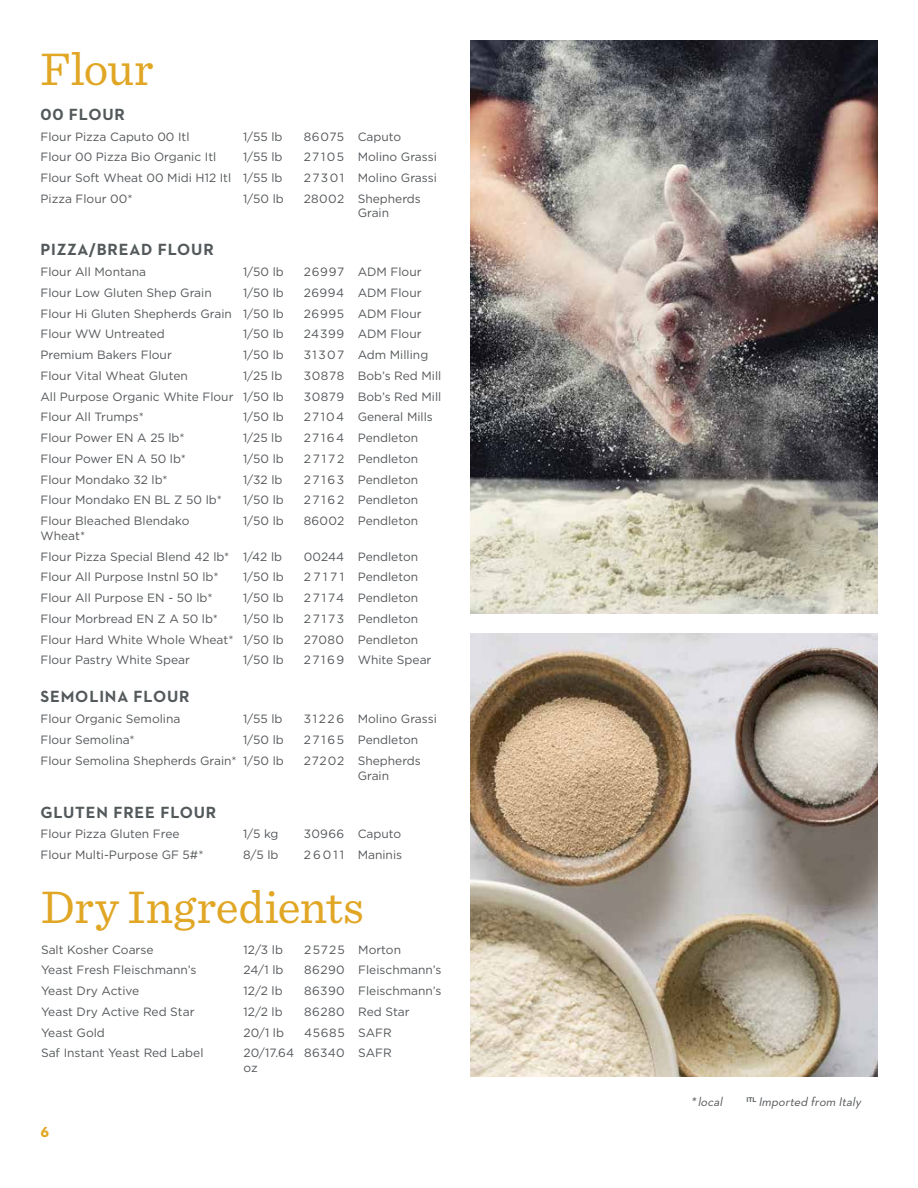
<style>
.page{position:relative;width:918px;height:1188px;background:#fff}
.page>*{position:absolute;margin:0;border:0;box-sizing:border-box;transform-origin:0 0}
.t1{font:48px "Sentinel";color:#e0a624}
.t2{font:700 16.5px "Neutraface 2 Text";letter-spacing:.05em;color:#53595b}
.t3{font:700 16.5px "Neutraface 2 Text";color:#e0a624}
.t4{font:italic 12.75px "Neutraface 2 Text";color:#54575a}
.t5{font:12px/14.4px "Gotham";color:#54575a}
.t6{font:12px "Gotham";letter-spacing:.05em;color:#54575a}
</style>
<div class="page">
<img style="left:470px;top:40px;width:408px;height:573px">
<img style="left:470px;top:633px;width:408px;height:443px">
<h1 class="t1" style="left:40px;top:33px;width:115px">Flour</h1>
<h2 class="t2" style="left:40px;top:104px;width:86px">00 FLOUR</h2>
<p class="t5" style="left:40px;top:129px;width:151px">Flour Pizza Caputo 00 Itl</p>
<p class="t5" style="left:243px;top:129px;width:41px">1/55 lb</p>
<p class="t5" style="left:304px;top:129px;width:99px">86075 Caputo</p>
<p class="t5" style="left:40px;top:150px;width:177px">Flour 00 Pizza Bio Organic Itl</p>
<p class="t5" style="left:243px;top:150px;width:41px">1/55 lb</p>
<p class="t5" style="left:304px;top:150px;width:135px">27105 Molino Grassi</p>
<p class="t5" style="left:40px;top:170px;width:244px">Flour Soft Wheat 00 Midi H12 Itl 1/55 lb</p>
<p class="t5" style="left:304px;top:170px;width:135px">27301 Molino Grassi</p>
<p class="t5" style="left:40px;top:191px;width:94px">Pizza Flour 00*</p>
<p class="t5" style="left:243px;top:191px;width:42px">1/50 lb</p>
<p class="t5" style="left:358px;top:191px;width:65px;text-indent:-54px">28002 Shepherds<br>Grain</p>
<h2 class="t2" style="left:40px;top:239px;width:175px">PIZZA/BREAD FLOUR</h2>
<p class="t5" style="left:40px;top:264px;width:107px">Flour All Montana</p>
<p class="t5" style="left:243px;top:264px;width:42px">1/50 lb</p>
<p class="t5" style="left:304px;top:264px;width:119px">26997 ADM Flour</p>
<p class="t5" style="left:40px;top:285px;width:173px">Flour Low Gluten Shep Grain</p>
<p class="t5" style="left:243px;top:285px;width:42px">1/50 lb</p>
<p class="t5" style="left:304px;top:285px;width:119px">26994 ADM Flour</p>
<p class="t5" style="left:40px;top:306px;width:245px">Flour Hi Gluten Shepherds Grain 1/50 lb</p>
<p class="t5" style="left:304px;top:306px;width:119px">26995 ADM Flour</p>
<p class="t5" style="left:40px;top:327px;width:126px">Flour WW Untreated</p>
<p class="t5" style="left:243px;top:327px;width:42px">1/50 lb</p>
<p class="t5" style="left:304px;top:327px;width:119px">24399 ADM Flour</p>
<p class="t5" style="left:40px;top:347px;width:133px">Premium Bakers Flour</p>
<p class="t5" style="left:243px;top:347px;width:42px">1/50 lb</p>
<p class="t5" style="left:304px;top:347px;width:126px">31307 Adm Milling</p>
<p class="t5" style="left:40px;top:368px;width:149px">Flour Vital Wheat Gluten</p>
<p class="t5" style="left:243px;top:368px;width:41px">1/25 lb</p>
<p class="t5" style="left:304px;top:368px;width:139px">30878 Bob’s Red Mill</p>
<p class="t5" style="left:40px;top:389px;width:245px">All Purpose Organic White Flour 1/50 lb</p>
<p class="t5" style="left:304px;top:389px;width:139px">30879 Bob’s Red Mill</p>
<p class="t5" style="left:40px;top:410px;width:105px">Flour All Trumps*</p>
<p class="t5" style="left:243px;top:410px;width:42px">1/50 lb</p>
<p class="t5" style="left:304px;top:410px;width:131px">27104 General Mills</p>
<p class="t5" style="left:40px;top:430px;width:146px">Flour Power EN A 25 lb*</p>
<p class="t5" style="left:243px;top:430px;width:41px">1/25 lb</p>
<p class="t5" style="left:304px;top:430px;width:116px">27164 Pendleton</p>
<p class="t5" style="left:40px;top:451px;width:147px">Flour Power EN A 50 lb*</p>
<p class="t5" style="left:243px;top:451px;width:42px">1/50 lb</p>
<p class="t5" style="left:304px;top:451px;width:116px">27 1 72 Pendleton</p>
<p class="t5" style="left:40px;top:472px;width:129px">Flour Mondako 32 lb*</p>
<p class="t5" style="left:243px;top:472px;width:41px">1/32 lb</p>
<p class="t5" style="left:304px;top:472px;width:116px">27163 Pendleton</p>
<p class="t5" style="left:40px;top:493px;width:183px">Flour Mondako EN BL Z 50 lb*</p>
<p class="t5" style="left:243px;top:493px;width:42px">1/50 lb</p>
<p class="t5" style="left:304px;top:493px;width:116px">27162 Pendleton</p>
<p class="t5" style="left:40px;top:514px;width:150px">Flour Bleached Blendako<br>Wheat*</p>
<p class="t5" style="left:243px;top:514px;width:42px">1/50 lb</p>
<p class="t5" style="left:304px;top:514px;width:116px">86002 Pendleton</p>
<p class="t5" style="left:40px;top:549px;width:243px">Flour Pizza Special Blend 42 lb* 1/42 lb</p>
<p class="t5" style="left:304px;top:549px;width:116px">00244 Pendleton</p>
<p class="t5" style="left:40px;top:570px;width:180px">Flour All Purpose Instnl 50 lb*</p>
<p class="t5" style="left:243px;top:570px;width:42px">1/50 lb</p>
<p class="t5" style="left:304px;top:570px;width:116px">2 7 1 7 1 Pendleton</p>
<p class="t5" style="left:40px;top:591px;width:173px">Flour All Purpose EN - 50 lb*</p>
<p class="t5" style="left:243px;top:591px;width:42px">1/50 lb</p>
<p class="t5" style="left:304px;top:591px;width:116px">27 1 74 Pendleton</p>
<p class="t5" style="left:40px;top:611px;width:179px">Flour Morbread EN Z A 50 lb*</p>
<p class="t5" style="left:243px;top:611px;width:42px">1/50 lb</p>
<p class="t5" style="left:304px;top:611px;width:116px">27 1 73 Pendleton</p>
<p class="t5" style="left:40px;top:632px;width:245px">Flour Hard White Whole Wheat* 1/50 lb</p>
<p class="t5" style="left:304px;top:632px;width:116px">27080 Pendleton</p>
<p class="t5" style="left:40px;top:653px;width:151px">Flour Pastry White Spear</p>
<p class="t5" style="left:243px;top:653px;width:42px">1/50 lb</p>
<p class="t5" style="left:304px;top:653px;width:129px">27169 White Spear</p>
<h2 class="t2" style="left:40px;top:686px;width:151px">SEMOLINA FLOUR</h2>
<p class="t5" style="left:40px;top:711px;width:141px">Flour Organic Semolina</p>
<p class="t5" style="left:243px;top:711px;width:41px">1/55 lb</p>
<p class="t5" style="left:304px;top:711px;width:135px">31226 Molino Grassi</p>
<p class="t5" style="left:40px;top:732px;width:96px">Flour Semolina*</p>
<p class="t5" style="left:243px;top:732px;width:42px">1/50 lb</p>
<p class="t5" style="left:304px;top:732px;width:116px">27165 Pendleton</p>
<p class="t5" style="left:40px;top:754px;width:245px">Flour Semolina Shepherds Grain* 1/50 lb</p>
<p class="t5" style="left:358px;top:754px;width:65px;text-indent:-54px">27202 Shepherds<br>Grain</p>
<h2 class="t2" style="left:40px;top:801px;width:177px">GLUTEN FREE FLOUR</h2>
<p class="t5" style="left:40px;top:827px;width:141px">Flour Pizza Gluten Free</p>
<p class="t5" style="left:243px;top:827px;width:37px">1/5 kg</p>
<p class="t5" style="left:304px;top:827px;width:99px">30966 Caputo</p>
<p class="t5" style="left:40px;top:847px;width:165px">Flour Multi-Purpose GF 5#*</p>
<p class="t5" style="left:243px;top:847px;width:37px">8/5 lb</p>
<p class="t5" style="left:304px;top:847px;width:100px">2 6 0 1 1 Maninis</p>
<h1 class="t1" style="left:41px;top:871px;width:324px">Dry Ingredients</h1>
<p class="t5" style="left:41px;top:942px;width:114px">Salt Kosher Coarse</p>
<p class="t5" style="left:244px;top:942px;width:41px">12/3 lb</p>
<p class="t5" style="left:304px;top:942px;width:98px">25725 Morton</p>
<p class="t5" style="left:41px;top:963px;width:157px">Yeast Fresh Fleischmann’s</p>
<p class="t5" style="left:244px;top:963px;width:41px">24/1 lb</p>
<p class="t5" style="left:304px;top:963px;width:139px">86290 Fleischmann’s</p>
<p class="t5" style="left:41px;top:983px;width:100px">Yeast Dry Active</p>
<p class="t5" style="left:244px;top:983px;width:41px">12/2 lb</p>
<p class="t5" style="left:304px;top:983px;width:139px">86390 Fleischmann’s</p>
<p class="t5" style="left:41px;top:1004px;width:155px">Yeast Dry Active Red Star</p>
<p class="t5" style="left:244px;top:1004px;width:41px">12/2 lb</p>
<p class="t5" style="left:304px;top:1004px;width:107px">86280 Red Star</p>
<p class="t5" style="left:41px;top:1025px;width:65px">Yeast Gold</p>
<p class="t5" style="left:244px;top:1025px;width:42px">20/1 lb</p>
<p class="t6" style="left:304px;top:1026px;width:89px">45685 SAFR</p>
<p class="t5" style="left:41px;top:1046px;width:164px">Saf Instant Yeast Red Label</p>
<p class="t5" style="left:244px;top:1046px;width:52px">20/17.64 oz</p>
<p class="t5" style="left:304px;top:1046px;width:89px">86340 SAFR</p>
<h2 class="t3" style="left:40px;top:1121px;width:10px">6</h2>
<p class="t4" style="left:691px;top:1094px;width:36px">* local</p>
<p class="t4" style="left:747px;top:1094px;width:119px"><sup>I</sup> <sup>T</sup> <sup>L</sup> Imported from Italy</p>
</div>
